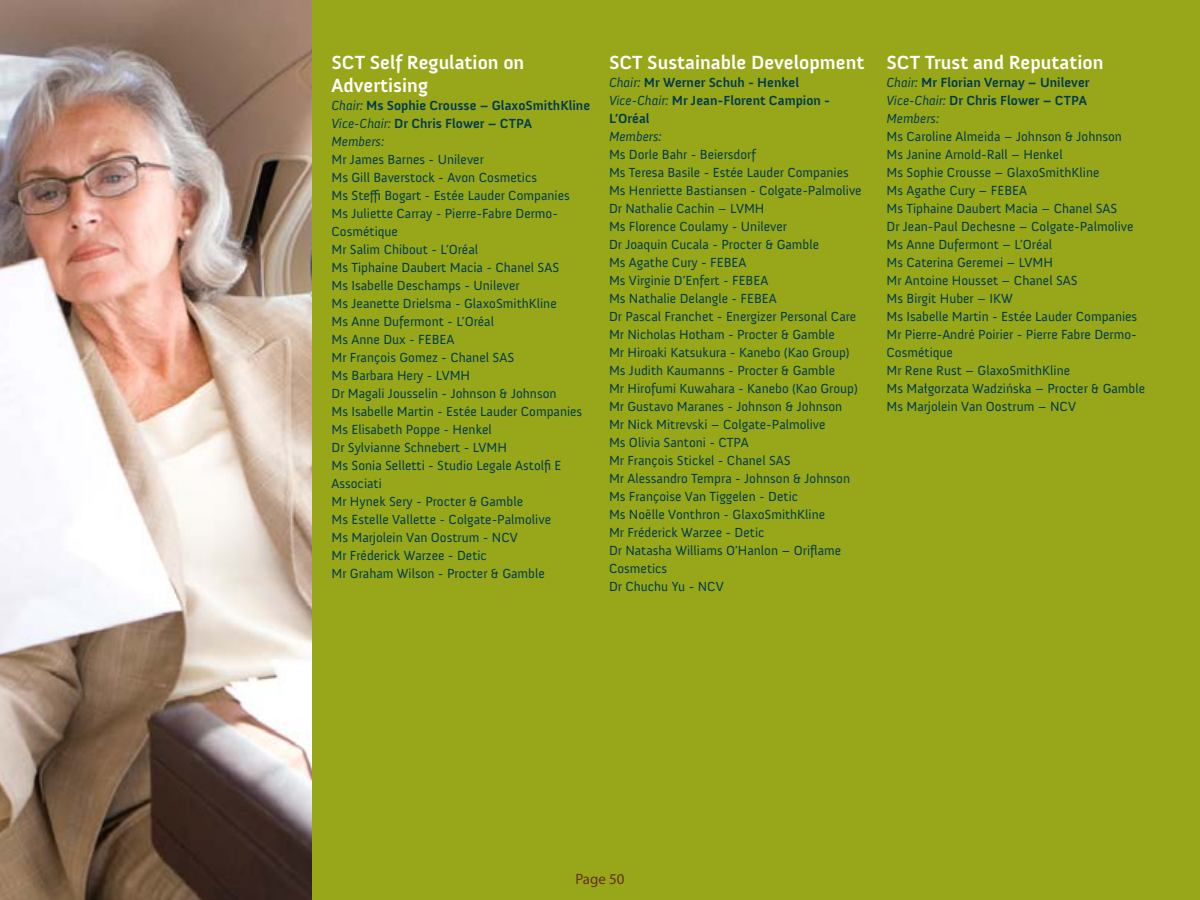
<style>
.page{position:relative;width:1200px;height:900px;background:#97a719}
.page>*{position:absolute;margin:0;border:0;box-sizing:border-box;transform-origin:0 0}
.t1{font:700 19.5px/23.4px "Anivers";color:#fff}
.t2{font:15px "Myriad Pro";color:#672f1e}
.t3{font:13.5px/18px "Anivers";color:#003b4f}
.t4{font:700 13.5px/18px "Anivers";color:#003b4f}
.t5{font:italic 13.5px "Anivers";color:#003b4f}
.s1{font-weight:400;font-style:italic}
</style>
<div class="page">
<img style="left:0;top:0;width:312px;height:900px">
<h1 class="t1" style="left:332px;top:51px;width:194px">SCT Self Regulation on<br>Advertising</h1>
<p class="t4" style="left:332px;top:97px;width:260px"><span class="s1">Chair:</span> Ms Sophie Crousse – GlaxoSmithKline<br><span class="s1">Vice-Chair:</span> Dr Chris Flower – CTPA<br><span class="s1">Members:</span></p>
<p class="t3" style="left:332px;top:151px;width:252px">Mr James Barnes - Unilever<br>Ms Gill Baverstock - Avon Cosmetics<br>Ms Steffi Bogart - Estée Lauder Companies<br>Ms Juliette Carray - Pierre-Fabre Dermo-<br>Cosmétique<br>Mr Salim Chibout - L’Oréal<br>Ms Tiphaine Daubert Macia - Chanel SAS<br>Ms Isabelle Deschamps - Unilever<br>Ms Jeanette Drielsma - GlaxoSmithKline<br>Ms Anne Dufermont - L’Oréal<br>Ms Anne Dux - FEBEA<br>Mr François Gomez - Chanel SAS<br>Ms Barbara Hery - LVMH<br>Dr Magali Jousselin - Johnson &amp; Johnson<br>Ms Isabelle Martin - Estée Lauder Companies<br>Ms Elisabeth Poppe - Henkel<br>Dr Sylvianne Schnebert - LVMH<br>Ms Sonia Selletti - Studio Legale Astolfi E<br>Associati<br>Mr Hynek Sery - Procter &amp; Gamble<br>Ms Estelle Vallette - Colgate-Palmolive<br>Ms Marjolein Van Oostrum - NCV<br>Mr Fréderick Warzee - Detic<br>Mr Graham Wilson - Procter &amp; Gamble</p>
<h1 class="t1" style="left:609px;top:51px;width:257px">SCT Sustainable Development</h1>
<p class="t4" style="left:609px;top:73px;width:223px"><span class="s1">Chair:</span> Mr Werner Schuh - Henkel<br><span class="s1">Vice-Chair:</span> Mr Jean-Florent Campion -<br>L’Oréal</p>
<p class="t5" style="left:609px;top:129px;width:54px">Members:</p>
<p class="t3" style="left:609px;top:145px;width:254px">Ms Dorle Bahr - Beiersdorf<br>Ms Teresa Basile - Estée Lauder Companies<br>Ms Henriette Bastiansen - Colgate-Palmolive<br>Dr Nathalie Cachin – LVMH<br>Ms Florence Coulamy - Unilever<br>Dr Joaquin Cucala - Procter &amp; Gamble<br>Ms Agathe Cury - FEBEA<br>Ms Virginie D’Enfert - FEBEA<br>Ms Nathalie Delangle - FEBEA<br>Dr Pascal Franchet - Energizer Personal Care<br>Mr Nicholas Hotham - Procter &amp; Gamble<br>Mr Hiroaki Katsukura - Kanebo (Kao Group)<br>Ms Judith Kaumanns - Procter &amp; Gamble<br>Mr Hirofumi Kuwahara - Kanebo (Kao Group)<br>Mr Gustavo Maranes - Johnson &amp; Johnson<br>Mr Nick Mitrevski – Colgate-Palmolive<br>Ms Olivia Santoni - CTPA<br>Mr François Stickel - Chanel SAS<br>Mr Alessandro Tempra - Johnson &amp; Johnson<br>Ms Françoise Van Tiggelen - Detic<br>Ms Noëlle Vonthron - GlaxoSmithKline<br>Mr Fréderick Warzee - Detic<br>Dr Natasha Williams O’Hanlon – Oriflame<br>Cosmetics<br>Dr Chuchu Yu - NCV</p>
<h1 class="t1" style="left:886px;top:51px;width:219px">SCT Trust and Reputation</h1>
<p class="t4" style="left:886px;top:73px;width:205px"><span class="s1">Chair:</span> Mr Florian Vernay – Unilever<br><span class="s1">Vice-Chair:</span> Dr Chris Flower – CTPA<br><span class="s1">Members:</span></p>
<p class="t3" style="left:886px;top:127px;width:260px">Ms Caroline Almeida – Johnson &amp; Johnson<br>Ms Janine Arnold-Rall – Henkel<br>Ms Sophie Crousse – GlaxoSmithKline<br>Ms Agathe Cury – FEBEA<br>Ms Tiphaine Daubert Macia – Chanel SAS<br>Dr Jean-Paul Dechesne – Colgate-Palmolive<br>Ms Anne Dufermont – L’Oréal<br>Ms Caterina Geremei – LVMH<br>Mr Antoine Housset – Chanel SAS<br>Ms Birgit Huber – IKW<br>Ms Isabelle Martin - Estée Lauder Companies<br>Mr Pierre-André Poirier - Pierre Fabre Dermo-<br>Cosmétique<br>Mr Rene Rust – GlaxoSmithKline<br>Ms Małgorzata Wadzińska – Procter &amp; Gamble<br>Ms Marjolein Van Oostrum – NCV</p>
<p class="t2" style="left:575px;top:870px;width:51px">Page 50</p>
</div>
